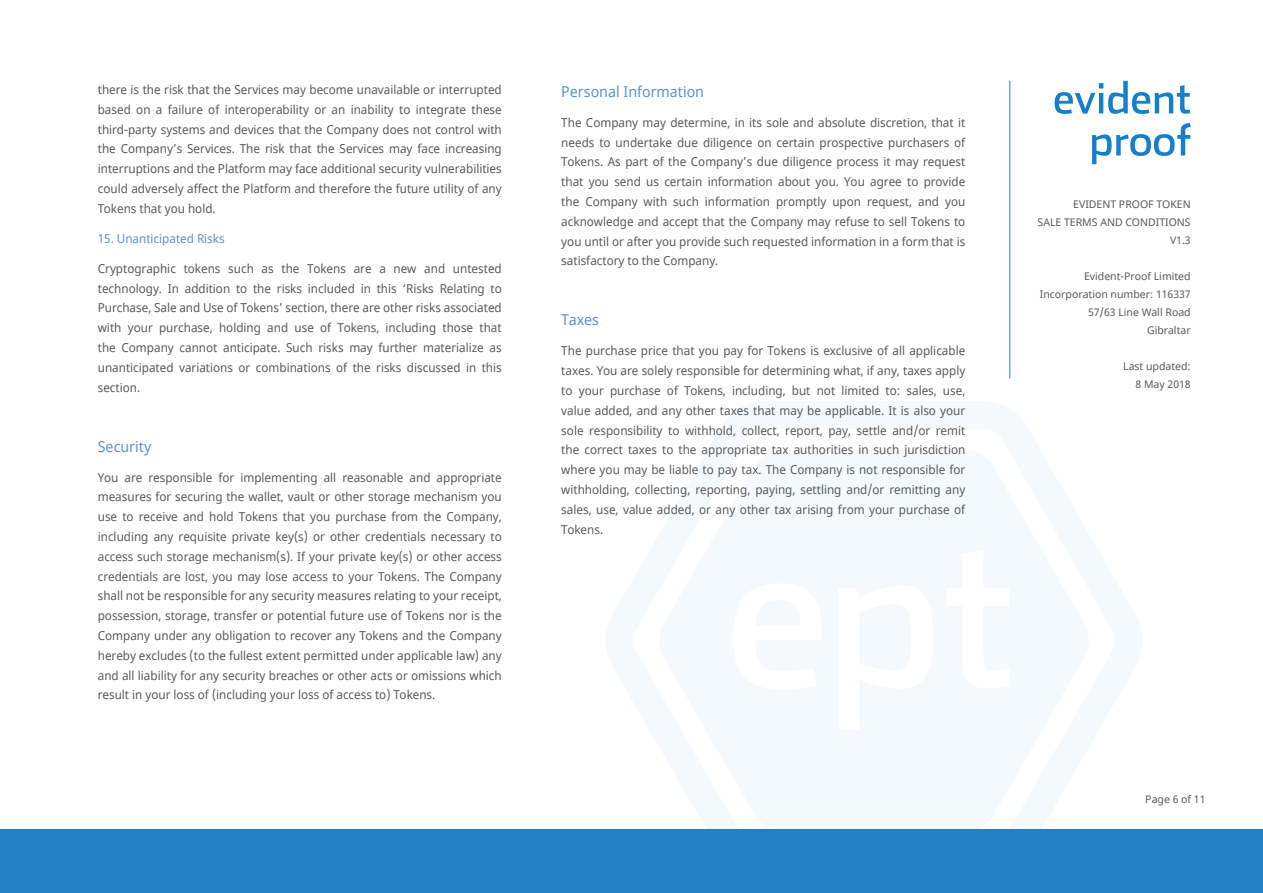
<style>
.page{position:relative;width:1263px;height:893px;background:#fff}
.page>*{position:absolute;margin:0;border:0;box-sizing:border-box;transform-origin:0 0}
.t1{font:15px "Noto Sans";color:#5b92cd;scale:.95 1}
.t2{font:12.3px/19.8px "Noto Sans";color:#58595b;text-align:justify;scale:.95 1}
.t3{font:12.3px "Noto Sans";color:#5b92cd;scale:.95 1}
.t4{font:10.5px/18px "Noto Sans";color:#58595b;text-align:right}
</style>
<div class="page">
<svg style="left:606px;top:401px;width:536px;height:343px"></svg>
<svg style="left:658px;top:450px;width:432px;height:379px;fill:#f3f9fc"></svg>
<svg style="left:733px;top:583px;width:89px;height:107px"></svg>
<svg style="left:838px;top:585px;width:95px;height:145px"></svg>
<svg style="left:946px;top:550px;width:65px;height:138px"></svg>
<hr style="left:1009px;top:81px;width:1px;height:297px;background:#257fc3">
<div style="left:0;top:829px;width:1263px;height:64px;background:#257fc3"></div>
<svg style="left:1054px;top:81px;width:136px;height:33px"></svg>
<svg style="left:1092px;top:123px;width:99px;height:41px"></svg>
<p class="t2" style="left:98px;top:80px;width:427px">there is the risk that the Services may become unavailable or interrupted based on a failure of interoperability or an inability to integrate these third-party systems and devices that the Company does not control with the Company’s Services. The risk that the Services may face increasing interruptions and the Platform may face additional security vulnerabilities could adversely affect the Platform and therefore the future utility of any Tokens that you hold.</p>
<p class="t3" style="left:98px;top:230px;width:135px">15. Unanticipated Risks</p>
<p class="t2" style="left:98px;top:259px;width:427px">Cryptographic tokens such as the Tokens are a new and untested technology. In addition to the risks included in this ‘Risks Relating to Purchase, Sale and Use of Tokens’ section, there are other risks associated with your purchase, holding and use of Tokens, including those that the Company cannot anticipate. Such risks may further materialize as unanticipated variations or combinations of the risks discussed in this section.</p>
<p class="t1" style="left:98px;top:436px;width:58px">Security</p>
<p class="t2" style="left:98px;top:468px;width:427px">You are responsible for implementing all reasonable and appropriate measures for securing the wallet, vault or other storage mechanism you use to receive and hold Tokens that you purchase from the Company, including any requisite private key(s) or other credentials necessary to access such storage mechanism(s). If your private key(s) or other access credentials are lost, you may lose access to your Tokens. The Company shall not be responsible for any security measures relating to your receipt, possession, storage, transfer or potential future use of Tokens nor is the Company under any obligation to recover any Tokens and the Company hereby excludes (to the fullest extent permitted under applicable law) any and all liability for any security breaches or other acts or omissions which result in your loss of (including your loss of access to) Tokens.</p>
<p class="t1" style="left:561px;top:81px;width:152px">Personal Information</p>
<p class="t2" style="left:561px;top:113px;width:427px">The Company may determine, in its sole and absolute discretion, that it needs to undertake due diligence on certain prospective purchasers of Tokens. As part of the Company’s due diligence process it may request that you send us certain information about you. You agree to provide the Company with such information promptly upon request, and you acknowledge and accept that the Company may refuse to sell Tokens to you until or after you provide such requested information in a form that is satisfactory to the Company.</p>
<p class="t1" style="left:561px;top:310px;width:41px">Taxes</p>
<p class="t2" style="left:561px;top:342px;width:427px">The purchase price that you pay for Tokens is exclusive of all applicable taxes. You are solely responsible for determining what, if any, taxes apply to your purchase of Tokens, including, but not limited to: sales, use, value added, and any other taxes that may be applicable. It is also your sole responsibility to withhold, collect, report, pay, settle and/or remit the correct taxes to the appropriate tax authorities in such jurisdiction where you may be liable to pay tax. The Company is not responsible for withholding, collecting, reporting, paying, settling and/or remitting any sales, use, value added, or any other tax arising from your purchase of Tokens.</p>
<p class="t4" style="left:1037px;top:195px;width:155px">EVIDENT PROOF TOKEN<br>SALE TERMS AND CONDITIONS<br>V1.3</p>
<p class="t4" style="left:1040px;top:267px;width:152px">Evident-Proof Limited<br>Incorporation number: 116337<br>57/63 Line Wall Road<br>Gibraltar</p>
<p class="t4" style="left:1123px;top:357px;width:69px">Last updated:<br>8 May 2018</p>
<p class="t4" style="left:1145px;top:791px;width:62px">Page 6 of 11</p>
</div>
